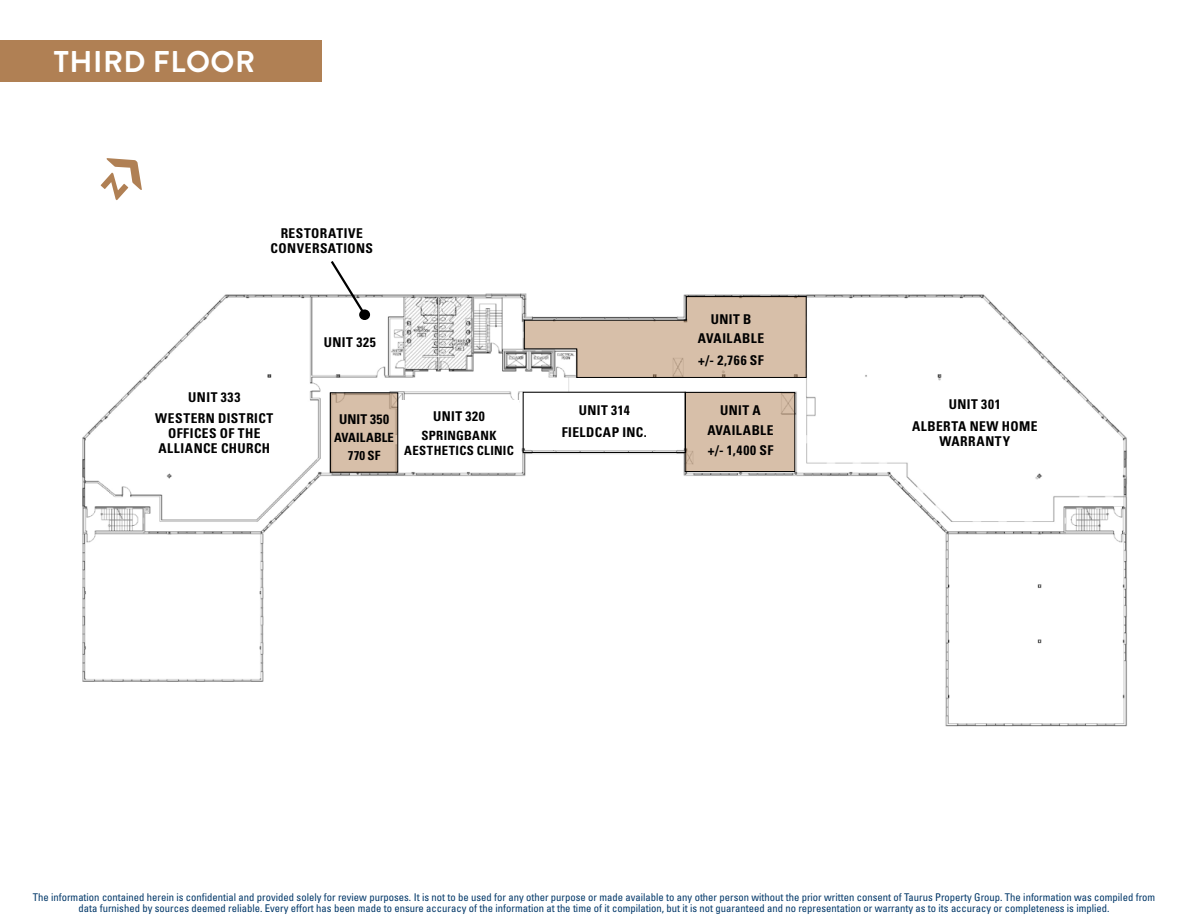
<style>
.page{position:relative;width:1188px;height:918px;background:#fff}
.page>*{position:absolute;margin:0;border:0;box-sizing:border-box;transform-origin:0 0}
.t1{font:700 30px "Brandon Grotesque";letter-spacing:.02em;color:#fff}
.t2{font:700 condensed 13.5px/20px "Univers LT Std";letter-spacing:.035em;color:#000;text-align:center}
.t3{font:700 condensed 12.75px/15px "Univers LT Std";letter-spacing:.02em;color:#000;text-align:center}
.t4{font:condensed 10.65px/10.5px "Univers LT Std";color:#003768;text-align:center}
</style>
<div class="page">
<div style="left:0;top:40px;width:322px;height:42px;background:#b08054"></div>
<img style="left:82px;top:293px;width:1045px;height:434px">
<div style="left:138px;top:388px;width:153px;height:73px;background:#fff"></div>
<svg style="left:329px;top:261px;width:38px;height:56px"></svg>
<div style="left:360px;top:310px;width:9px;height:9px;background:#000;border-radius:50%"></div>
<div style="left:359px;top:309px;width:11px;height:11px;border:2px solid #000;border-radius:50%"></div>
<div style="left:332px;top:329px;width:37px;height:29px;background:#fff"></div>
<div style="left:399px;top:400px;width:120px;height:69px;background:#fff"></div>
<div style="left:902px;top:399px;width:146px;height:51px;background:#fff"></div>
<div style="left:685px;top:392px;width:110px;height:80px;background:#d7bfa9"></div>
<div style="left:685px;top:392px;width:110px;height:80px;border:1px solid #000"></div>
<svg style="left:523px;top:296px;width:284px;height:82px"></svg>
<div style="left:330px;top:393px;width:68px;height:79px;background:#d7bfa9"></div>
<div style="left:330px;top:392px;width:68px;height:81px;border:1px solid #000"></div>
<div style="left:523px;top:392px;width:163px;height:61px;border:1px solid #000"></div>
<div style="left:531px;top:395px;width:146px;height:55px;background:#fff"></div>
<h1 class="t1" style="left:54px;top:40px;width:203px">THIRD FLOOR</h1>
<p class="t2" style="left:271px;top:226px;width:104px;line-height:15px">RESTORATIVE<br>CONVERSATIONS</p>
<p class="t2" style="left:155px;top:386px;width:120px;line-height:21.5px">UNIT 333<br>WESTERN DISTRICT</p>
<p class="t2" style="left:158px;top:426px;width:113px;line-height:15px">OFFICES OF THE<br>ALLIANCE CHURCH</p>
<p class="t2" style="left:324px;top:332px;width:53px">UNIT 325</p>
<p class="t2" style="left:339px;top:409px;width:52px">UNIT 350</p>
<p class="t3" style="left:334px;top:428px;width:61px;line-height:18.3px">AVAILABLE<br>770 SF</p>
<p class="t2" style="left:433px;top:406px;width:53px">UNIT 320</p>
<p class="t3" style="left:404px;top:428px;width:111px">SPRINGBANK<br>AESTHETICS CLINIC</p>
<p class="t2" style="left:562px;top:399px;width:87px;line-height:21.8px">UNIT 314<br>FIELDCAP INC.</p>
<p class="t2" style="left:698px;top:309px;width:68px">UNIT B<br>AVAILABLE</p>
<p class="t2" style="left:698px;top:350px;width:67px">+/- 2,766 SF</p>
<p class="t2" style="left:707px;top:400px;width:68px">UNIT A<br>AVAILABLE +/- 1,400 SF</p>
<p class="t2" style="left:912px;top:394px;width:127px;line-height:21.8px">UNIT 301<br>ALBERTA NEW HOME</p>
<p class="t2" style="left:939px;top:431px;width:72px">WARRANTY</p>
<p class="t4" style="left:33px;top:892px;width:1124px">The information contained herein is confidential and provided solely for review purposes. It is not to be used for any other purpose or made available to any other person without the prior written consent of Taurus Property Group. The information was compiled from data furnished by sources deemed reliable. Every effort has been made to ensure accuracy of the information at the time of it compilation, but it is not guaranteed and no representation or warranty as to its accuracy or completeness is implied.</p>
</div>
